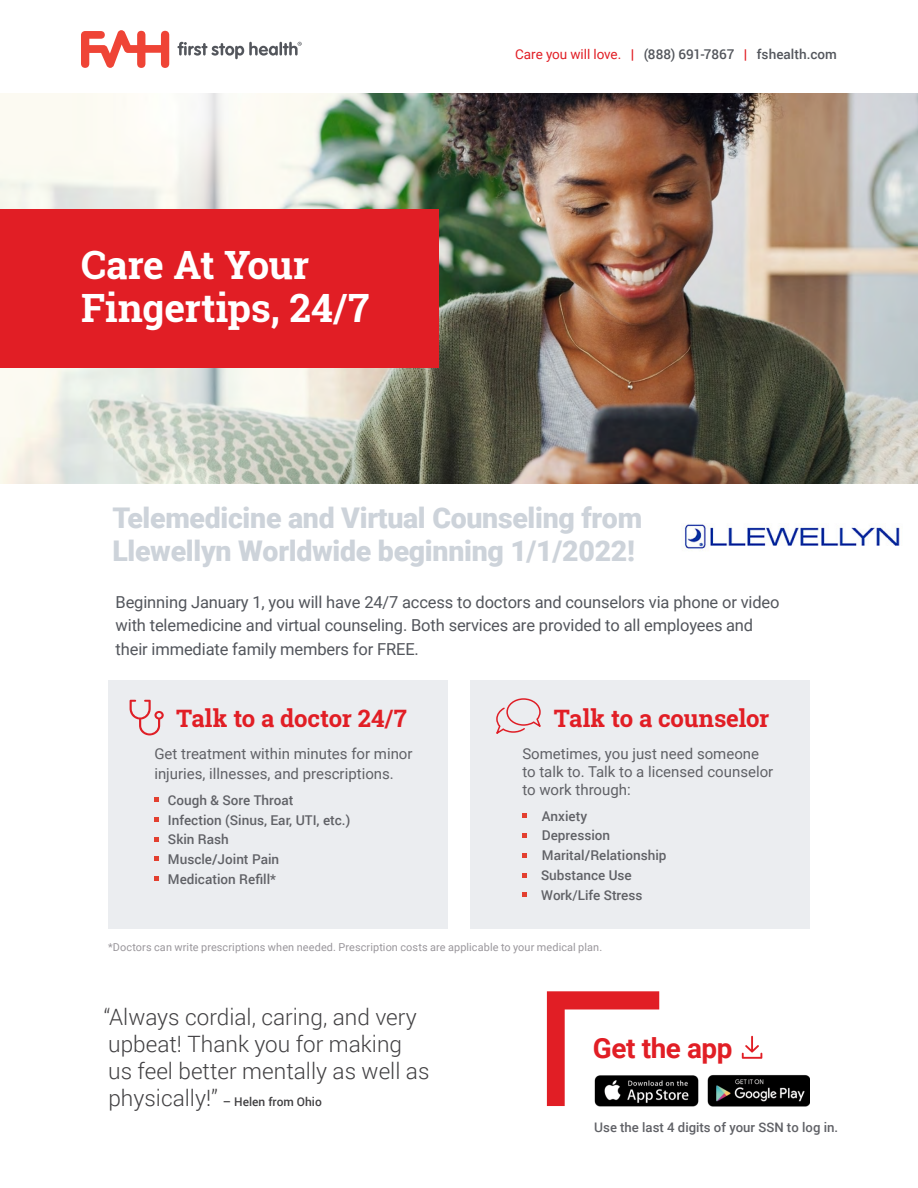
<style>
.page{position:relative;width:918px;height:1188px;background:#fff}
.page>*{position:absolute;margin:0;border:0;box-sizing:border-box;transform-origin:0 0}
.t1{font:700 39px/42.6px "Roboto Slab";letter-spacing:-.005em;color:#fff}
.t2{font:900 28.5px/33px "Roboto";letter-spacing:-.01em;color:#cdd3da}
.t3{font:700 27.9px "Roboto";letter-spacing:-.015em;color:#e11e25}
.t4{font:700 24px "Roboto Slab";letter-spacing:-.005em;color:#e11e25}
.t5{font:300 22.5px/27px "Roboto";color:#414042}
.t6{font:16.5px/23.1px "Roboto";letter-spacing:-.01em;color:#53565c}
.t7{font:15px/18px "Roboto";color:#606166}
.t8{font:500 13.5px/19.8px "Roboto";color:#606166}
.t9{font:500 13.5px "Roboto";color:#53565c}
.t10{font:500 13.2px "Roboto";color:#606166}
.t11{font:500 12px "Roboto";color:#414042}
.t12{font:10.8px "Roboto";letter-spacing:.01em;color:#99969b}
.s1{font-weight:400;color:#e11e25}
.s2{font-weight:900;color:#e11e25}
.s3{font-weight:300;font-size:22.5px}
</style>
<div class="page">
<img style="left:0;top:93px;width:918px;height:390px">
<svg style="left:81px;top:30px;width:88px;height:38px"></svg>
<svg style="left:177px;top:42px;width:125px;height:17px"></svg>
<div style="left:0;top:209px;width:439px;height:158px;background:#e11e25"></div>
<img style="left:598px;top:1075px;width:212px;height:32px">
<svg style="left:547px;top:991px;width:112px;height:115px"></svg>
<svg style="left:742px;top:1036px;width:20px;height:23px"></svg>
<div style="left:108px;top:680px;width:339px;height:249px;background:#ebedf0"></div>
<div style="left:471px;top:680px;width:339px;height:249px;background:#ebedf0"></div>
<svg style="left:154px;top:797px;width:5px;height:5px"></svg>
<svg style="left:154px;top:817px;width:5px;height:5px"></svg>
<svg style="left:154px;top:837px;width:5px;height:5px"></svg>
<svg style="left:154px;top:857px;width:5px;height:4px"></svg>
<svg style="left:154px;top:876px;width:5px;height:5px"></svg>
<svg style="left:522px;top:813px;width:5px;height:5px"></svg>
<svg style="left:522px;top:833px;width:5px;height:5px"></svg>
<svg style="left:522px;top:853px;width:5px;height:5px"></svg>
<svg style="left:522px;top:873px;width:5px;height:4px"></svg>
<svg style="left:522px;top:892px;width:5px;height:5px"></svg>
<svg style="left:130px;top:700px;width:34px;height:35px"></svg>
<svg style="left:494px;top:698px;width:49px;height:39px;background:#e9d2d6"></svg>
<img style="left:684px;top:524px;width:216px;height:27px">
<h1 class="t1" style="left:81px;top:243px;width:290px">Care At Your<br>Fingertips, 24/7</h1>
<p class="t9" style="left:515px;top:44px;width:323px"><span class="s1">Care you will love.</span> <span class="s2">|</span> (888) 691-7867 <span class="s2">|</span> fshealth.com</p>
<h2 class="t2" style="left:112px;top:501px;width:531px">Telemedicine and Virtual Counseling from<br>Llewellyn Worldwide beginning 1/1/2022!</h2>
<p class="t6" style="left:116px;top:590px;width:666px">Beginning January 1, you will have 24/7 access to doctors and counselors via phone or video with telemedicine and virtual counseling. Both services are provided to all employees and their immediate family members for FREE.</p>
<h3 class="t4" style="left:176px;top:702px;width:232px">Talk to a doctor 24/7</h3>
<h3 class="t4" style="left:554px;top:702px;width:217px">Talk to a counselor</h3>
<p class="t7" style="left:522px;top:744px;width:252px">Sometimes, you just need someone to talk to. Talk to a licensed counselor to work through:</p>
<p class="t8" style="left:541px;top:805px;width:127px">Anxiety<br>Depression<br>Marital/Relationship<br>Substance Use<br>Work/Life Stress</p>
<p class="t7" style="left:154px;top:743px;width:260px;line-height:19.8px">Get treatment within minutes for minor injuries, illnesses, and prescriptions.</p>
<p class="t8" style="left:168px;top:790px;width:184px">Cough &amp; Sore Throat<br>Infection (Sinus, Ear, UTI, etc.)<br>Skin Rash<br>Muscle/Joint Pain<br>Medication Refill*</p>
<p class="t12" style="left:108px;top:939px;width:496px">*Doctors can write prescriptions when needed. Prescription costs are applicable to your medical plan.</p>
<h3 class="t5" style="left:104px;top:1003px;width:327px">“Always cordial, caring, and very upbeat! Thank you for making<br>us feel better mentally as well as</h3>
<p class="t11" style="left:108px;top:1093px;width:215px"><span class="s3">physically!”</span> – Helen from Ohio</p>
<h3 class="t3" style="left:593px;top:1028px;width:141px">Get the app</h3>
<p class="t10" style="left:594px;top:1118px;width:246px">Use the last 4 digits of your SSN to log in.</p>
</div>
